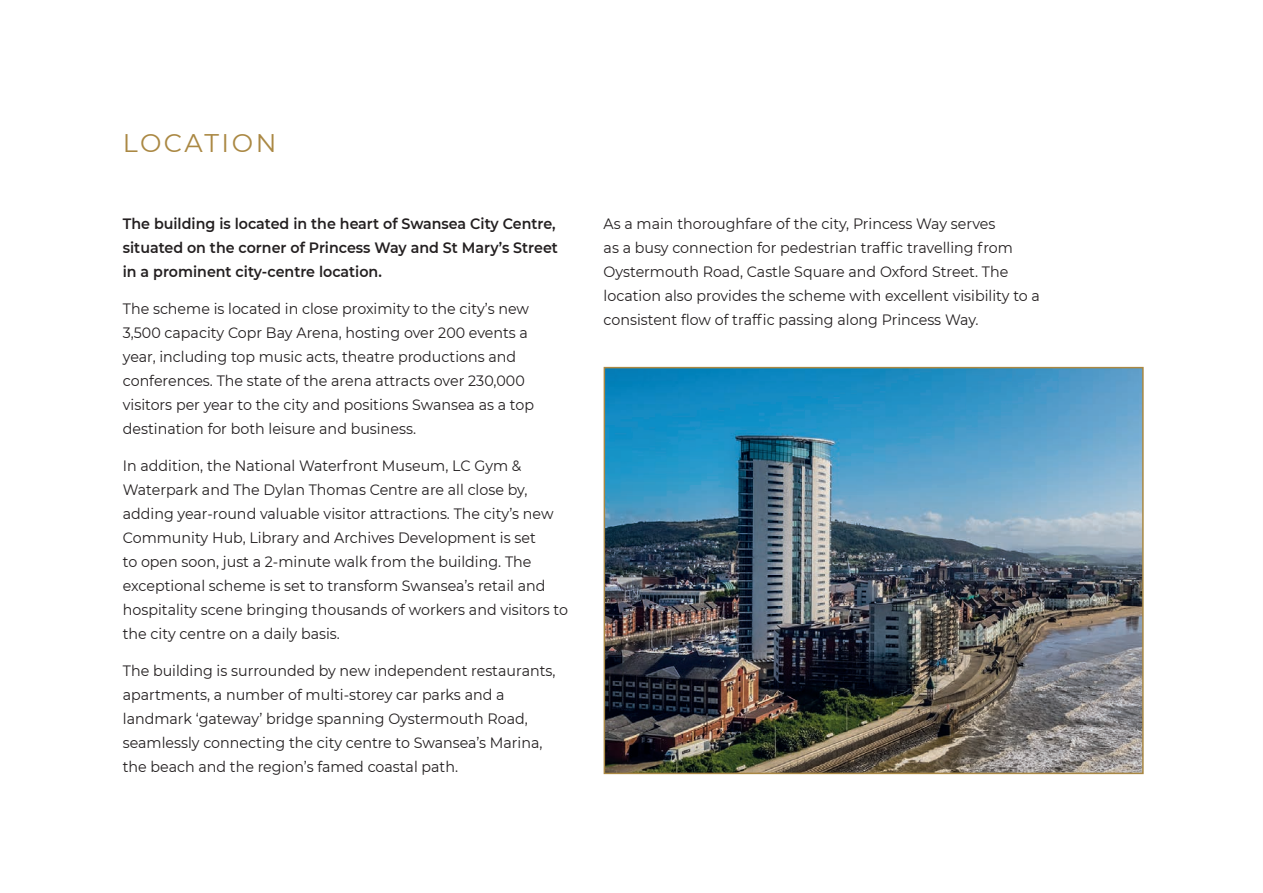
<style>
.page{position:relative;width:1263px;height:893px;background:#fff}
.page>*{position:absolute;margin:0;border:0;box-sizing:border-box;transform-origin:0 0}
.t1{font:25.5px "Montserrat";letter-spacing:.1em;color:#aa8843}
.t2{font:15px/24px "Montserrat";color:#231f20;scale:.95 1}
.t3{font:600 15px/24px "Montserrat";color:#231f20;scale:.95 1}
</style>
<div class="page">
<hr style="left:1262px;top:0;width:1px;height:191px;background:#231f20">
<img style="left:607px;top:370px;width:534px;height:401px">
<div style="left:604px;top:367px;width:540px;height:407px;border:2px solid #aa8843"></div>
<h1 class="t1" style="left:123px;top:126px;width:155px">LOCATION</h1>
<p class="t3" style="left:123px;top:211px;width:459px">The building is located in the heart of Swansea City Centre, situated on the corner of Princess Way and St Mary’s Street in a prominent city-centre location.</p>
<p class="t2" style="left:123px;top:296px;width:434px">The scheme is located in close proximity to the city’s new 3,500 capacity Copr Bay Arena, hosting over 200 events a year, including top music acts, theatre productions and conferences. The state of the arena attracts over 230,000 visitors per year to the city and positions Swansea as a top destination for both leisure and business.</p>
<p class="t2" style="left:123px;top:453px;width:470px">In addition, the National Waterfront Museum, LC Gym &amp; Waterpark and The Dylan Thomas Centre are all close by, adding year-round valuable visitor attractions. The city’s new Community Hub, Library and Archives Development is set<br>to open soon, just a 2-minute walk from the building. The exceptional scheme is set to transform Swansea’s retail and hospitality scene bringing thousands of workers and visitors to the city centre on a daily basis.</p>
<p class="t2" style="left:123px;top:658px;width:457px">The building is surrounded by new independent restaurants, apartments, a number of multi-storey car parks and a landmark ‘gateway’ bridge spanning Oystermouth Road, seamlessly connecting the city centre to Swansea’s Marina, the beach and the region’s famed coastal path.</p>
<p class="t2" style="left:604px;top:211px;width:461px">As a main thoroughfare of the city, Princess Way serves<br>as a busy connection for pedestrian traffic travelling from Oystermouth Road, Castle Square and Oxford Street. The location also provides the scheme with excellent visibility to a consistent flow of traffic passing along Princess Way.</p>
</div>
